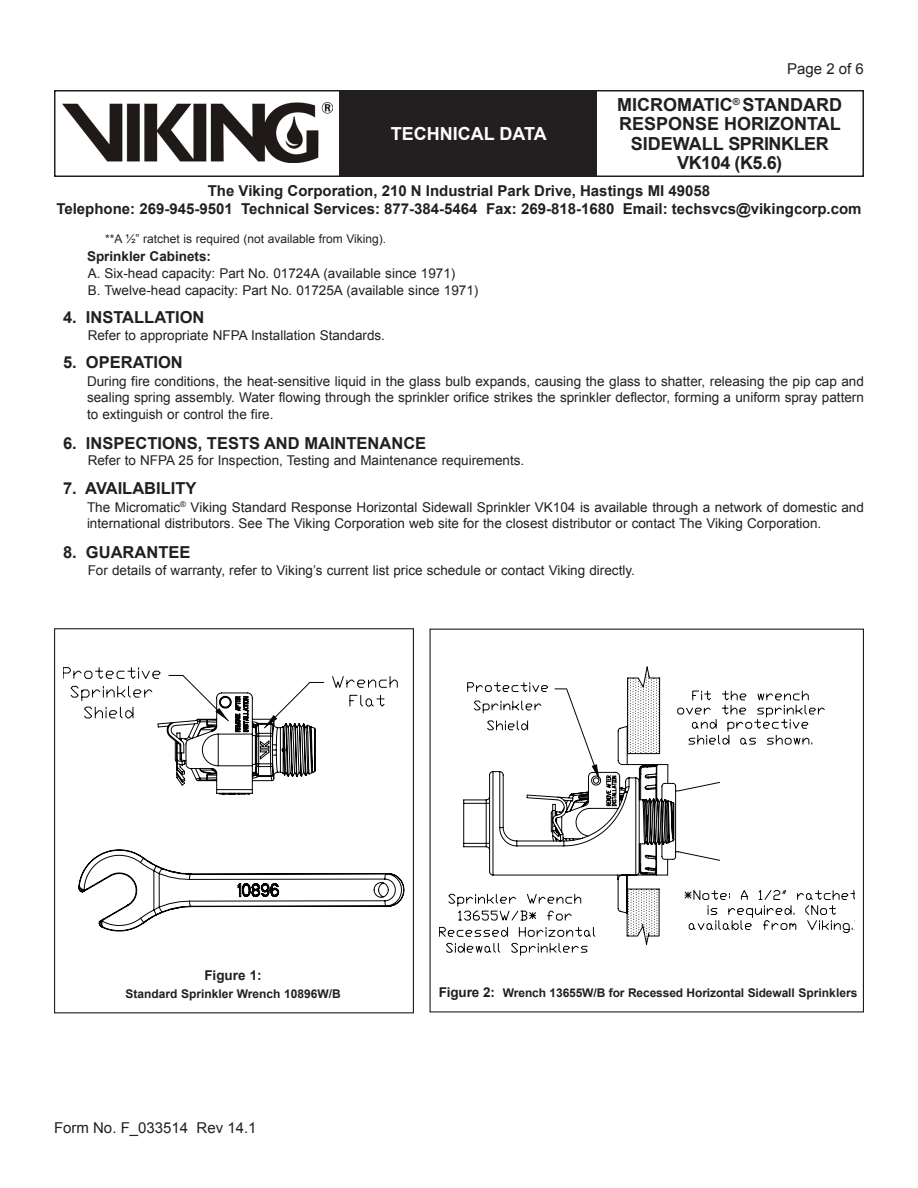
<style>
.page{position:relative;width:918px;height:1188px;background:#fff}
.page>*{position:absolute;margin:0;border:0;box-sizing:border-box;transform-origin:0 0}
.t1{font:700 18px/19.5px "Arial";color:#231f20;text-align:center}
.t2{font:700 18px "Arial";color:#fff}
.Heading{font:700 16.5px "Arial";color:#231f20}
.t3{font:700 15px/18px "Arial";color:#231f20;text-align:center}
.t4{font:15px "Arial";color:#231f20}
.Body_Text{font:13.5px/16.2px "Arial";color:#231f20;text-align:justify}
.Technical_Data{font:13.5px "Arial";color:#231f20}
.Body_Text-2{font:700 13.5px "Arial";color:#231f20}
.Center_-_Bold{font:700 13.5px "Arial";color:#231f20}
.Center_-_Bold-2{font:700 12px "Arial";letter-spacing:-.01em;color:#231f20}
.Technical_Data-2{font:12px "Arial";color:#231f20}
.Center-Bold{font:700 12px "Arial";color:#231f20}
.s1{font-size:13.5px}
</style>
<div class="page">
<div style="left:54px;top:90px;width:810px;height:87px;border:2px solid #231f20"></div>
<div style="left:340px;top:91px;width:257px;height:85px;background:#231f20"></div>
<img style="left:63px;top:102px;width:269px;height:60px">
<div style="left:54px;top:628px;width:360px;height:385px;border:1px solid #231f20"></div>
<svg style="left:78px;top:794px;width:326px;height:137px"></svg>
<svg style="left:63px;top:667px;width:335px;height:127px"></svg>
<svg style="left:467px;top:682px;width:194px;height:9px"></svg>
<svg style="left:446px;top:691px;width:408px;height:264px"></svg>
<h1 class="t2" style="left:391px;top:121px;width:157px">TECHNICAL DATA</h1>
<p class="t4" style="left:787px;top:59px;width:78px">Page 2 of 6</p>
<h1 class="t1" style="left:617px;top:95px;width:227px">MICROMATIC<sup>®</sup> STANDARD<br>RESPONSE HORIZONTAL<br>SIDEWALL SPRINKLER<br>VK104 (K5.6)</h1>
<p class="t3" style="left:56px;top:182px;width:807px">The Viking Corporation, 210 N Industrial Park Drive, Hastings MI 49058<br>Telephone: 269-945-9501 Technical Services: 877-384-5464 Fax: 269-818-1680 Email: techsvcs@vikingcorp.com</p>
<p class="Technical_Data-2" style="left:105px;top:231px;width:283px">**A ½” ratchet is required (not available from Viking).</p>
<p class="Body_Text-2" style="left:87px;top:247px;width:126px">Sprinkler Cabinets:</p>
<p class="Technical_Data" style="left:88px;top:265px;width:369px">A. Six-head capacity: Part No. 01724A (available since 1971)</p>
<p class="Technical_Data" style="left:88px;top:281px;width:392px">B. Twelve-head capacity: Part No. 01725A (available since 1971)</p>
<p class="Heading" style="left:63px;top:307px;width:143px">4. INSTALLATION</p>
<p class="Technical_Data" style="left:88px;top:326px;width:299px">Refer to appropriate NFPA Installation Standards.</p>
<p class="Heading" style="left:63px;top:352px;width:121px">5. OPERATION</p>
<p class="Body_Text" style="left:87px;top:373px;width:778px">During fire conditions, the heat-sensitive liquid in the glass bulb expands, causing the glass to shatter, releasing the pip cap and sealing spring assembly. Water flowing through the sprinkler orifice strikes the sprinkler deflector, forming a uniform spray pattern to extinguish or control the fire.</p>
<p class="Heading" style="left:63px;top:432px;width:365px">6. INSPECTIONS, TESTS AND MAINTENANCE</p>
<p class="Technical_Data" style="left:88px;top:452px;width:438px">Refer to NFPA 25 for Inspection, Testing and Maintenance requirements.</p>
<p class="Heading" style="left:63px;top:477px;width:135px">7. AVAILABILITY</p>
<p class="Body_Text" style="left:87px;top:499px;width:778px">The Micromatic<sup>®</sup> Viking Standard Response Horizontal Sidewall Sprinkler VK104 is available through a network of domestic and international distributors. See The Viking Corporation web site for the closest distributor or contact The Viking Corporation.</p>
<p class="Heading" style="left:63px;top:542px;width:129px">8. GUARANTEE</p>
<p class="Technical_Data" style="left:88px;top:561px;width:549px">For details of warranty, refer to Viking’s current list price schedule or contact Viking directly.</p>
<p class="Center_-_Bold" style="left:204px;top:966px;width:59px">Figure 1:</p>
<p class="Center-Bold" style="left:125px;top:985px;width:217px">Standard Sprinkler Wrench 10896W/B</p>
<p class="Center_-_Bold-2" style="left:439px;top:985px;width:420px"><span class="s1">Figure 2:</span> Wrench 13655W/B for Recessed Horizontal Sidewall Sprinklers</p>
<p class="t4" style="left:54px;top:1118px;width:204px">Form No. F_033514 Rev 14.1</p>
</div>
